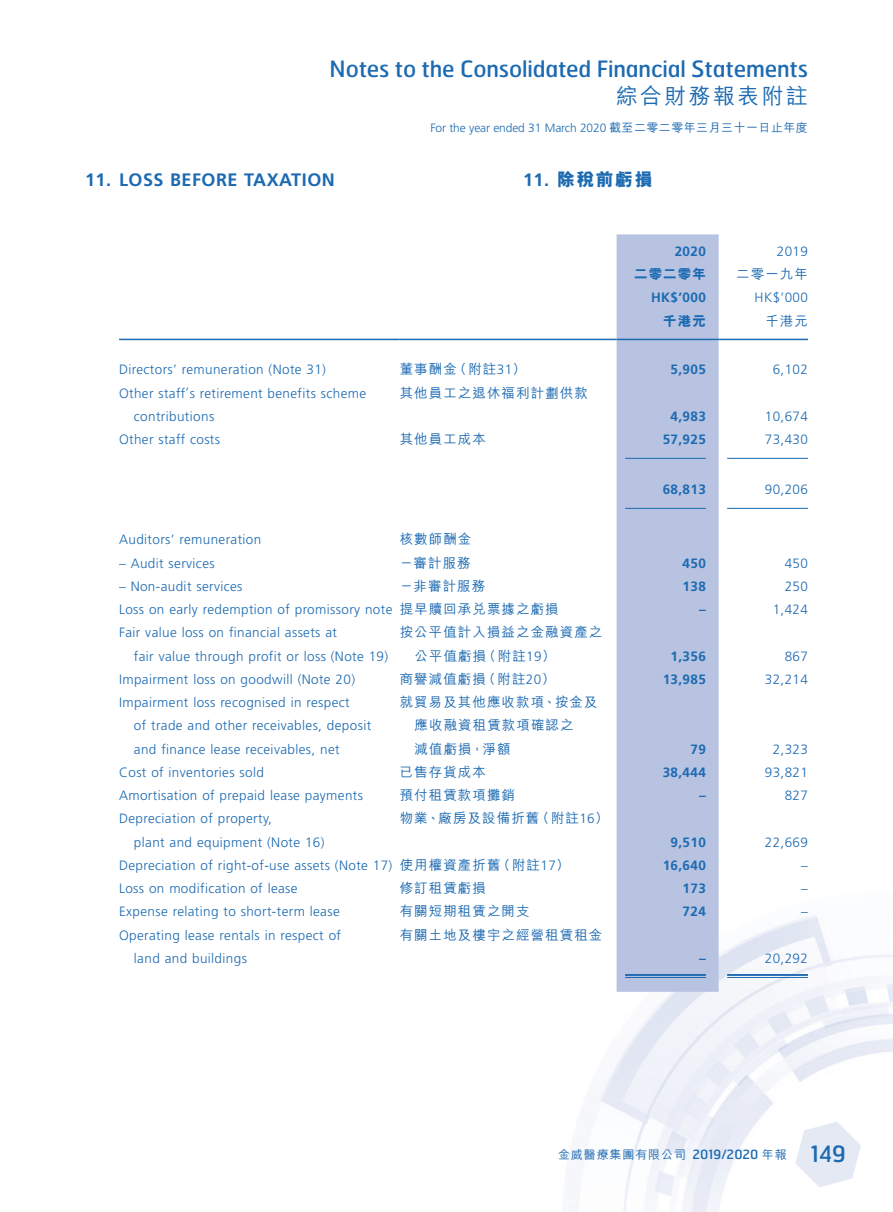
<style>
.page{position:relative;width:893px;height:1212px;background:#fff}
.page>*{position:absolute;margin:0;border:0;box-sizing:border-box;transform-origin:0 0}
.t1{font:22.5px "Hermes";letter-spacing:-.005em;color:#1c6ab2}
.t2{font:500 21.75px "M Hei HK";letter-spacing:.12em;color:#1c6ab2}
.Heading_1{font:700 18px "Frutiger LT Std";letter-spacing:.03em;color:#1c6ab2}
.C_Heading_1{font:800 18px "M Hei HK";letter-spacing:.08em;color:#1c6ab2}
.Body_Text{font:300 13.5px/23.2px "Frutiger LT Std";letter-spacing:.03em;color:#1c6ab2}
.Body_Text-2{font:500 13.5px/23.2px "M Hei HK";letter-spacing:.08em;color:#1c6ab2}
.Body_Text-3{font:700 13.5px "Frutiger LT Std";letter-spacing:.03em;color:#1c6ab2}
.Body_Text-4{font:800 13.5px "M Hei HK";letter-spacing:.08em;color:#1c6ab2}
.t3{font:300 12px "Frutiger LT Std";letter-spacing:-.01em;color:#1c6ab2}
.t4{font:500 12px "M Hei HK";letter-spacing:.075em;color:#1c6ab2}
.s1{font-family:"M Hei HK";font-weight:500}
.s2{font-family:"Frutiger LT Std";font-weight:700}
.s3{font-family:"Frutiger LT Std";font-weight:300}
.s4{font-family:"Hermes";font-weight:400;font-size:12.75px}
.s5{font-family:"Hermes";font-weight:400;font-size:22.5px}
</style>
<div class="page">
<img style="left:119px;top:234px;width:774px;height:978px">
<svg style="left:795px;top:1121px;width:66px;height:66px"></svg>
<div style="left:617px;top:234px;width:102px;height:758px;background:#b7c3e1"></div>
<hr style="left:119px;top:339px;width:281px;height:1px;background:#1c6ab2">
<hr style="left:400px;top:339px;width:217px;height:1px;background:#1c6ab2">
<hr style="left:617px;top:339px;width:102px;height:1px;background:#1c6ab2">
<hr style="left:719px;top:339px;width:89px;height:1px;background:#1c6ab2">
<hr style="left:625px;top:458px;width:81px;height:1px;background:#1c6ab2">
<hr style="left:727px;top:458px;width:81px;height:1px;background:#1c6ab2">
<hr style="left:625px;top:508px;width:81px;height:1px;background:#1c6ab2">
<hr style="left:727px;top:508px;width:81px;height:1px;background:#1c6ab2">
<hr style="left:625px;top:974px;width:81px;height:2px;background:#1c6ab2">
<hr style="left:625px;top:977px;width:81px;height:1px;background:#1c6ab2">
<hr style="left:727px;top:974px;width:81px;height:2px;background:#1c6ab2">
<hr style="left:727px;top:977px;width:81px;height:1px;background:#1c6ab2">
<h1 class="t1" style="left:330px;top:54px;width:480px">Notes to the Consolidated Financial Statements</h1>
<h2 class="t2" style="left:616px;top:80px;width:193px">綜合財務報表附註</h2>
<p class="t3" style="left:430px;top:121px;width:379px">For the year ended 31 March 2020 <span class="s1">截至二零二零年三月三十一日止年度</span></p>
<p class="Heading_1" style="left:85px;top:169px;width:251px">11. LOSS BEFORE TAXATION</p>
<p class="C_Heading_1" style="left:523px;top:170px;width:131px"><span class="s2">11.</span> 除稅前虧損</p>
<p class="Body_Text-3" style="left:675px;top:243px;width:33px">2020</p>
<p class="Body_Text" style="left:777px;top:240px;width:33px">2019</p>
<p class="Body_Text-4" style="left:634px;top:267px;width:73px">二零二零年</p>
<p class="Body_Text-2" style="left:736px;top:261px;width:73px">二零一九年</p>
<p class="Body_Text-3" style="left:651px;top:290px;width:56px">HK$’000</p>
<p class="Body_Text" style="left:755px;top:286px;width:55px">HK$’000</p>
<p class="Body_Text-4" style="left:663px;top:314px;width:44px">千港元</p>
<p class="Body_Text-2" style="left:765px;top:308px;width:44px">千港元</p>
<p class="Body_Text" style="left:119px;top:358px;width:208px">Directors’ remuneration (Note 31)</p>
<p class="Body_Text-2" style="left:400px;top:357px;width:128px">董事酬金（附註<span class="s3">31</span>）</p>
<p class="Body_Text-3" style="left:671px;top:362px;width:37px">5,905</p>
<p class="Body_Text" style="left:773px;top:358px;width:37px">6,102</p>
<p class="Body_Text" style="left:134px;top:382px;width:234px;text-indent:-15px">Other staff’s retirement benefits scheme contributions</p>
<p class="Body_Text-2" style="left:400px;top:380px;width:190px">其他員工之退休福利計劃供款</p>
<p class="Body_Text-3" style="left:671px;top:408px;width:37px">4,983</p>
<p class="Body_Text" style="left:765px;top:405px;width:45px">10,674</p>
<p class="Body_Text" style="left:119px;top:428px;width:103px">Other staff costs</p>
<p class="Body_Text-2" style="left:400px;top:426px;width:88px">其他員工成本</p>
<p class="Body_Text-3" style="left:663px;top:432px;width:45px">57,925</p>
<p class="Body_Text" style="left:765px;top:428px;width:45px">73,430</p>
<p class="Body_Text-3" style="left:663px;top:482px;width:45px">68,813</p>
<p class="Body_Text" style="left:765px;top:478px;width:45px">90,206</p>
<p class="Body_Text" style="left:119px;top:528px;width:144px">Auditors’ remuneration</p>
<p class="Body_Text-2" style="left:400px;top:526px;width:73px">核數師酬金</p>
<p class="Body_Text" style="left:119px;top:551px;width:97px">– Audit services</p>
<p class="Body_Text-2" style="left:400px;top:550px;width:73px">－審計服務</p>
<p class="Body_Text-3" style="left:683px;top:555px;width:25px">450</p>
<p class="Body_Text" style="left:785px;top:551px;width:25px">450</p>
<p class="Body_Text" style="left:119px;top:575px;width:125px">– Non-audit services</p>
<p class="Body_Text-2" style="left:400px;top:573px;width:87px">－非審計服務</p>
<p class="Body_Text-3" style="left:683px;top:578px;width:25px">138</p>
<p class="Body_Text" style="left:785px;top:575px;width:25px">250</p>
<p class="Body_Text" style="left:119px;top:598px;width:275px">Loss on early redemption of promissory note</p>
<p class="Body_Text-2" style="left:400px;top:596px;width:161px">提早贖回承兌票據之虧損</p>
<p class="Body_Text-3" style="left:699px;top:601px;width:8px">–</p>
<p class="Body_Text" style="left:773px;top:598px;width:37px">1,424</p>
<p class="Body_Text" style="left:134px;top:621px;width:256px;text-indent:-15px">Fair value loss on financial assets at<br>fair value through profit or loss (Note 19)</p>
<p class="Body_Text-2" style="left:415px;top:619px;width:189px;text-indent:-15px">按公平值計入損益之金融資產之公平值虧損（附註<span class="s3">19</span>）</p>
<p class="Body_Text-3" style="left:671px;top:648px;width:37px">1,356</p>
<p class="Body_Text" style="left:785px;top:644px;width:25px">867</p>
<p class="Body_Text" style="left:119px;top:668px;width:238px">Impairment loss on goodwill (Note 20)</p>
<p class="Body_Text-2" style="left:400px;top:666px;width:157px">商譽減值虧損（附註<span class="s3">20</span>）</p>
<p class="Body_Text-3" style="left:663px;top:671px;width:45px">13,985</p>
<p class="Body_Text" style="left:765px;top:668px;width:45px">32,214</p>
<p class="Body_Text" style="left:134px;top:691px;width:239px;text-indent:-15px">Impairment loss recognised in respect<br>of trade and other receivables, deposit and finance lease receivables, net</p>
<p class="Body_Text-2" style="left:415px;top:689px;width:185px;text-indent:-15px">就貿易及其他應收款項、按金及應收融資租賃款項確認之<br>減值虧損，淨額</p>
<p class="Body_Text-3" style="left:690px;top:741px;width:17px">79</p>
<p class="Body_Text" style="left:773px;top:737px;width:37px">2,323</p>
<p class="Body_Text" style="left:119px;top:761px;width:146px">Cost of inventories sold</p>
<p class="Body_Text-2" style="left:400px;top:759px;width:88px">已售存貨成本</p>
<p class="Body_Text-3" style="left:663px;top:764px;width:45px">38,444</p>
<p class="Body_Text" style="left:765px;top:761px;width:45px">93,821</p>
<p class="Body_Text" style="left:119px;top:784px;width:246px">Amortisation of prepaid lease payments</p>
<p class="Body_Text-2" style="left:400px;top:782px;width:117px">預付租賃款項攤銷</p>
<p class="Body_Text-3" style="left:699px;top:787px;width:8px">–</p>
<p class="Body_Text" style="left:785px;top:784px;width:25px">827</p>
<p class="Body_Text" style="left:134px;top:807px;width:192px;text-indent:-15px">Depreciation of property,<br>plant and equipment (Note 16)</p>
<p class="Body_Text-2" style="left:400px;top:805px;width:210px">物業、廠房及設備折舊（附註<span class="s3">16</span>）</p>
<p class="Body_Text-3" style="left:671px;top:834px;width:37px">9,510</p>
<p class="Body_Text" style="left:765px;top:830px;width:45px">22,669</p>
<p class="Body_Text" style="left:119px;top:854px;width:275px">Depreciation of right-of-use assets (Note 17)</p>
<p class="Body_Text-2" style="left:400px;top:852px;width:172px">使用權資產折舊（附註<span class="s3">17</span>）</p>
<p class="Body_Text-3" style="left:663px;top:857px;width:45px">16,640</p>
<p class="Body_Text" style="left:801px;top:854px;width:8px">–</p>
<p class="Body_Text" style="left:119px;top:877px;width:180px">Loss on modification of lease</p>
<p class="Body_Text-2" style="left:400px;top:875px;width:88px">修訂租賃虧損</p>
<p class="Body_Text-3" style="left:683px;top:880px;width:25px">173</p>
<p class="Body_Text" style="left:801px;top:877px;width:8px">–</p>
<p class="Body_Text" style="left:119px;top:900px;width:222px">Expense relating to short-term lease</p>
<p class="Body_Text-2" style="left:400px;top:898px;width:131px">有關短期租賃之開支</p>
<p class="Body_Text-3" style="left:683px;top:904px;width:25px">724</p>
<p class="Body_Text" style="left:801px;top:900px;width:8px">–</p>
<p class="Body_Text" style="left:134px;top:923px;width:209px;text-indent:-15px">Operating lease rentals in respect of land and buildings</p>
<p class="Body_Text-2" style="left:400px;top:922px;width:204px">有關土地及樓宇之經營租賃租金</p>
<p class="Body_Text-3" style="left:699px;top:950px;width:8px">–</p>
<p class="Body_Text" style="left:765px;top:947px;width:45px">20,292</p>
<p class="t4" style="left:558px;top:1145px;width:289px">金威醫療集團有限公司 <span class="s4">2019/2020</span> 年報 <span class="s5">149</span></p>
</div>
